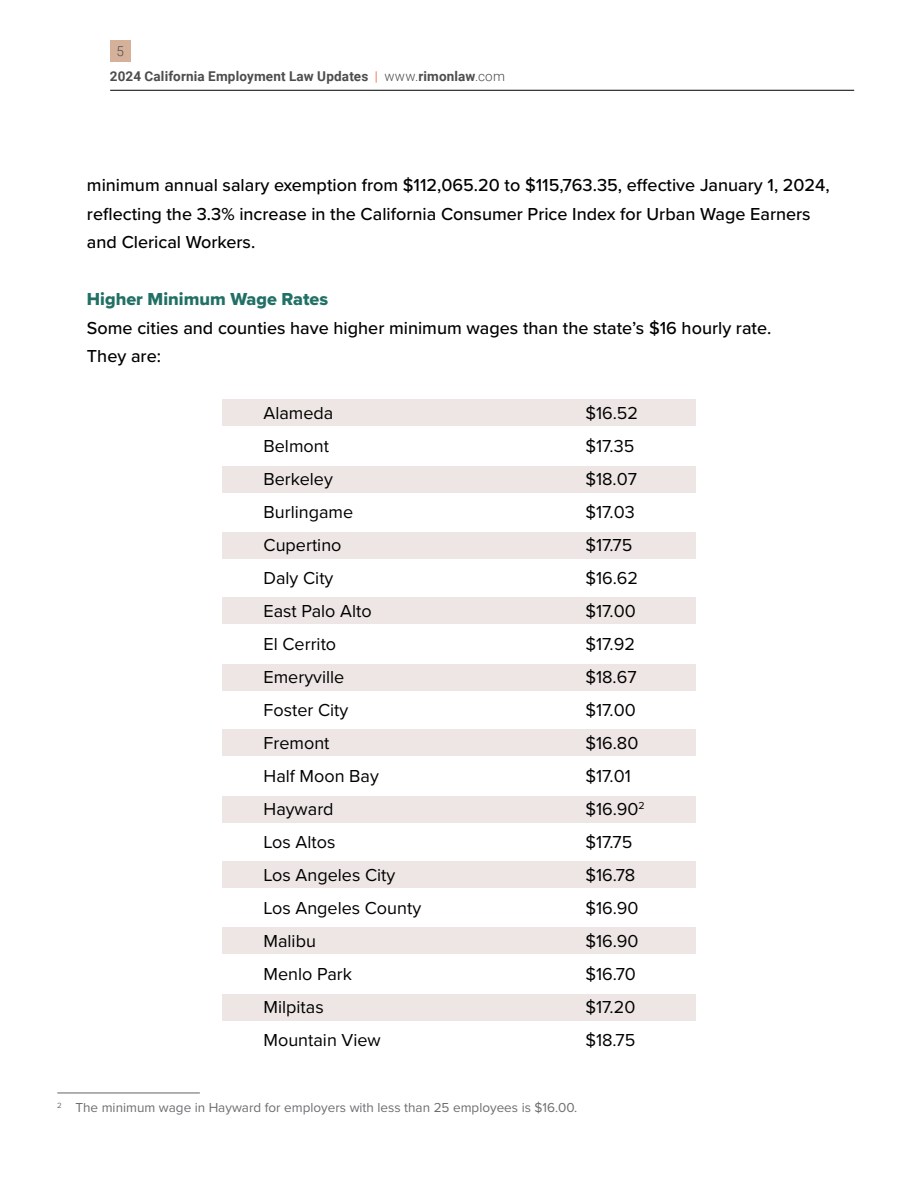
<style>
.page{position:relative;width:918px;height:1188px;background:#fff}
.page>*{position:absolute;margin:0;border:0;box-sizing:border-box;transform-origin:0 0}
.t1{font:18px/33px "Proxima Nova";color:#000}
.t2{font:500 18px/28.5px "Proxima Nova";color:#000}
.t3{font:18px "Proxima Nova Extrabld";color:#217065}
.t4{font:13.5px "Proxima Nova";color:#6d6e71}
.t5{font:700 13.5px/24.8px "Roboto";letter-spacing:.01em;color:#4d4d4f}
.t6{font:7.8px "Proxima Nova";color:#6d6e71}
.s1{font-weight:300}
.s2{font-weight:300;color:#f04e23}
</style>
<div class="page">
<div style="left:110px;top:40px;width:21px;height:22px;background:#d6b19a"></div>
<hr style="left:110px;top:90px;width:744px;height:1px;background:#000">
<div style="left:222px;top:400px;width:474px;height:26px;background:#ede6e4"></div>
<div style="left:222px;top:467px;width:474px;height:26px;background:#ede6e4"></div>
<div style="left:222px;top:532px;width:474px;height:27px;background:#ede6e4"></div>
<div style="left:222px;top:597px;width:474px;height:27px;background:#ede6e4"></div>
<div style="left:222px;top:664px;width:474px;height:27px;background:#ede6e4"></div>
<div style="left:222px;top:729px;width:474px;height:27px;background:#ede6e4"></div>
<div style="left:222px;top:796px;width:474px;height:26px;background:#ede6e4"></div>
<div style="left:222px;top:861px;width:474px;height:27px;background:#ede6e4"></div>
<div style="left:222px;top:928px;width:474px;height:26px;background:#ede6e4"></div>
<div style="left:222px;top:994px;width:474px;height:27px;background:#ede6e4"></div>
<hr style="left:57px;top:1093px;width:143px;height:1px;background:#636466">
<p class="t5" style="left:110px;top:38px;width:397px;text-indent:7px"><span class="s1">5<br></span>2024 California Employment Law Updates <span class="s2">|</span> <span class="s1">www.</span>rimonlaw<span class="s1">.com</span></p>
<p class="t2" style="left:87px;top:170px;width:744px">minimum annual salary exemption from $112,065.20 to $115,763.35, effective January 1, 2024, reflecting the 3.3% increase in the California Consumer Price Index for Urban Wage Earners and Clerical Workers.</p>
<p class="t3" style="left:87px;top:286px;width:243px">Higher Minimum Wage Rates</p>
<p class="t2" style="left:87px;top:313px;width:686px">Some cities and counties have higher minimum wages than the state’s $16 hourly rate.<br>They are:</p>
<p class="t1" style="left:264px;top:396px;width:159px">Alameda<br>Belmont<br>Berkeley<br>Burlingame<br>Cupertino<br>Daly City<br>East Palo Alto<br>El Cerrito<br>Emeryville<br>Foster City<br>Fremont<br>Half Moon Bay<br>Hayward<br>Los Altos<br>Los Angeles City<br>Los Angeles County<br>Malibu<br>Menlo Park<br>Milpitas<br>Mountain View</p>
<p class="t1" style="left:585px;top:395px;width:61px">$16.52 $17.35 $18.07 $17.03 $17.75 $16.62 $17.00 $17.92 $18.67 $17.00 $16.80 $17.01 $16.90<sup>2 </sup>$17.75 $16.78 $16.90 $16.90 $16.70 $17.20 $18.75</p>
<p class="t6" style="left:57px;top:1099px;width:6px">2</p>
<p class="t4" style="left:76px;top:1098px;width:503px">The minimum wage in Hayward for employers with less than 25 employees is $16.00.</p>
</div>
